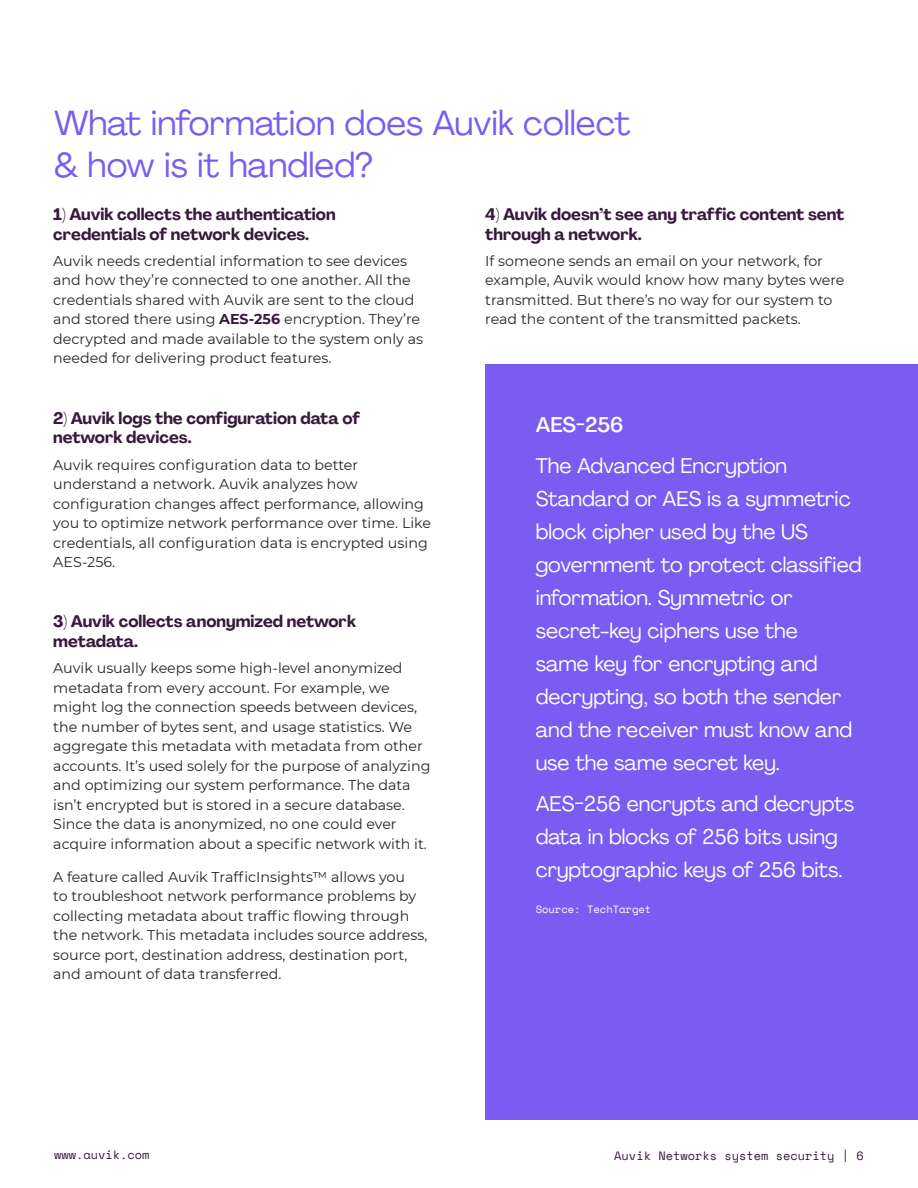
<style>
.page{position:relative;width:918px;height:1188px;background:#fff}
.page>*{position:absolute;margin:0;border:0;box-sizing:border-box;transform-origin:0 0}
.t1{font:34.5px/41.4px "PP Agrandir";color:#7a5cf2}
.callout_body{font:21px/33px "PP Agrandir";color:#fff}
.callout_body-2{font:500 21px "PP Agrandir";color:#fff}
.t2{font:700 16.5px/19.8px "PP Agrandir";color:#37193c}
.body{font:14.25px/19.5px "Montserrat";color:#252627}
.t3{font:12px "Space Mono";color:#37193c}
.source{font:10.5px "Space Mono";color:#fff}
.s1{font-weight:700;color:#37193c}
</style>
<div class="page">
<div style="left:485px;top:364px;width:433px;height:756px;background:#7a5cf2"></div>
<h4 class="t1" style="left:54px;top:102px;width:578px">What information does Auvik collect &amp; how is it handled?</h4>
<h3 class="t2" style="left:53px;top:204px;width:284px">1) Auvik collects the authentication credentials of network devices.</h3>
<p class="body" style="left:53px;top:250px;width:371px">Auvik needs credential information to see devices and how they’re connected to one another. All the credentials shared with Auvik are sent to the cloud and stored there using <span class="s1">AES-256</span> encryption. They’re decrypted and made available to the system only as needed for delivering product features.</p>
<h3 class="t2" style="left:53px;top:408px;width:309px">2) Auvik logs the configuration data of network devices.</h3>
<p class="body" style="left:53px;top:454px;width:379px">Auvik requires configuration data to better understand a network. Auvik analyzes how configuration changes affect performance, allowing you to optimize network performance over time. Like credentials, all configuration data is encrypted using AES-256.</p>
<h3 class="t2" style="left:53px;top:612px;width:304px">3) Auvik collects anonymized network metadata.</h3>
<p class="body" style="left:53px;top:658px;width:379px">Auvik usually keeps some high-level anonymized metadata from every account. For example, we might log the connection speeds between devices, the number of bytes sent, and usage statistics. We aggregate this metadata with metadata from other accounts. It’s used solely for the purpose of analyzing and optimizing our system performance. The data isn’t encrypted but is stored in a secure database.<br>Since the data is anonymized, no one could ever acquire information about a specific network with it.</p>
<p class="body" style="left:53px;top:867px;width:376px">A feature called Auvik TrafficInsights™ allows you<br>to troubleshoot network performance problems by collecting metadata about traffic flowing through the network. This metadata includes source address, source port, destination address, destination port, and amount of data transferred.</p>
<h3 class="t2" style="left:485px;top:204px;width:361px">4) Auvik doesn’t see any traffic content sent through a network.</h3>
<p class="body" style="left:485px;top:250px;width:361px">If someone sends an email on your network, for example, Auvik would know how many bytes were transmitted. But there’s no way for our system to read the content of the transmitted packets.</p>
<p class="callout_body-2" style="left:536px;top:412px;width:89px">AES-256</p>
<p class="callout_body" style="left:536px;top:449px;width:327px">The Advanced Encryption<br>Standard or AES is a symmetric block cipher used by the US government to protect classified information. Symmetric or secret-key ciphers use the<br>same key for encrypting and decrypting, so both the sender and the receiver must know and use the same secret key.</p>
<p class="callout_body" style="left:536px;top:787px;width:320px">AES-256 encrypts and decrypts data in blocks of 256 bits using cryptographic keys of 256 bits.</p>
<p class="source" style="left:536px;top:901px;width:117px">Source: TechTarget</p>
<p class="t3" style="left:54px;top:1146px;width:97px">www.auvik.com</p>
<p class="t3" style="left:614px;top:1146px;width:251px">Auvik Networks system security | 6</p>
</div>
